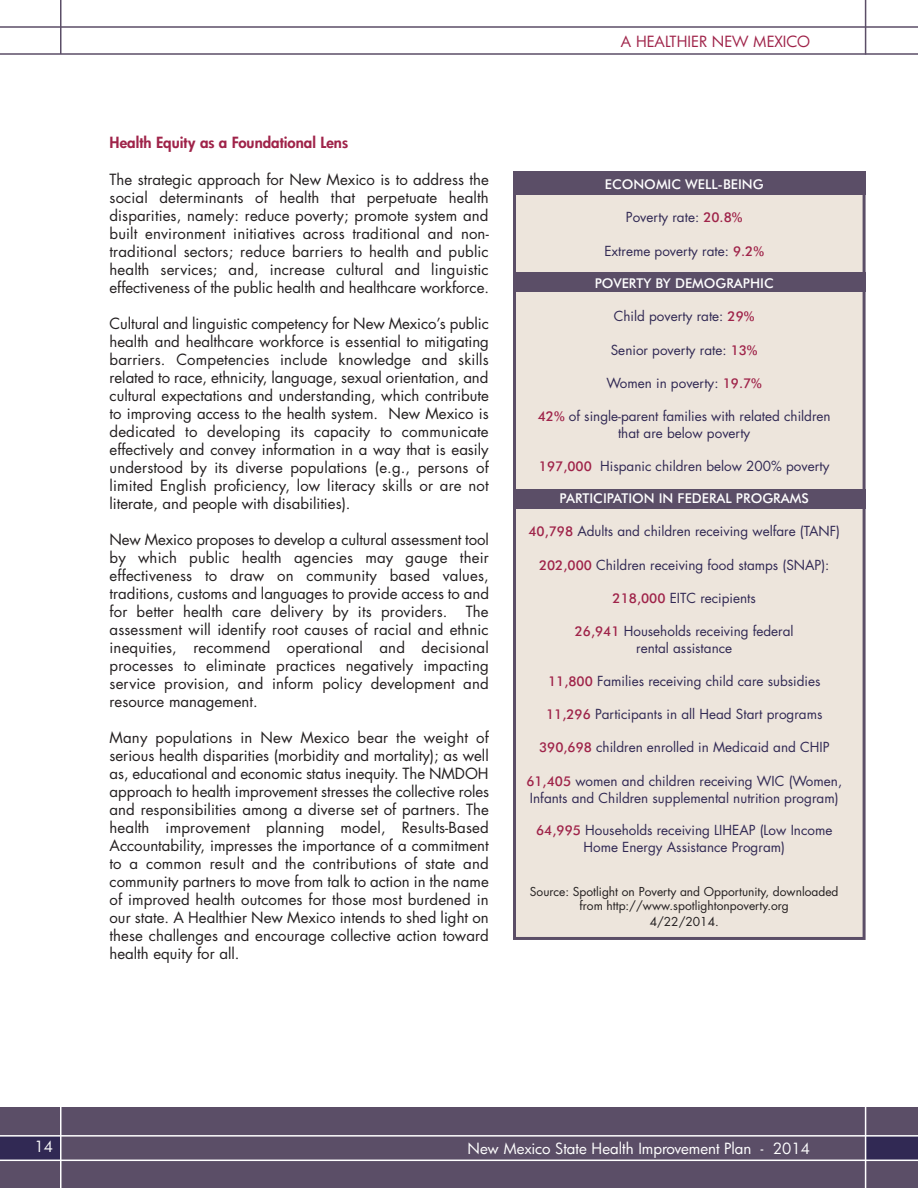
<style>
.page{position:relative;width:918px;height:1188px;background:#fff}
.page>*{position:absolute;margin:0;border:0;box-sizing:border-box;transform-origin:0 0}
.t1{font:15px/18px "Futura Std";color:#231f20;text-align:justify}
.t2{font:15px "Futura";color:#fff}
.t3{font:800 15px "Futura";color:#9f2349}
.t4{font:15px "Futura";color:#9f2349}
.t5{font:13.5px/17.1px "Futura Std";color:#312954;text-align:center}
.t6{font:500 13.5px "Futura BT";color:#fff}
.t7{font:12px/14.4px "Futura Std";color:#231f20;text-align:center}
.s1{font-family:"Futura BT";font-weight:500;color:#9f2349}
</style>
<div class="page">
<div style="left:516px;top:175px;width:347px;height:762px;background:#ede5dc"></div>
<div style="left:513px;top:172px;width:353px;height:768px;border:3px solid #5b4e67"></div>
<div style="left:514px;top:172px;width:352px;height:23px;background:#5b4e67"></div>
<div style="left:0;top:1107px;width:918px;height:81px;background:#5b4e67"></div>
<div style="left:866px;top:1136px;width:52px;height:25px;background:#312954"></div>
<div style="left:0;top:1136px;width:61px;height:24px;background:#312954"></div>
<hr style="left:0;top:1160px;width:918px;height:1px;background:#fff">
<hr style="left:0;top:1135px;width:918px;height:2px;background:#fff">
<hr style="left:60px;top:1104px;width:1px;height:84px;background:#fff">
<hr style="left:60px;top:0;width:2px;height:54px;background:#5b4e67">
<hr style="left:865px;top:1104px;width:1px;height:84px;background:#fff">
<hr style="left:865px;top:0;width:1px;height:55px;background:#5b4e67">
<hr style="left:0;top:53px;width:918px;height:2px;background:#5b4e67">
<hr style="left:0;top:26px;width:918px;height:2px;background:#5b4e67">
<div style="left:514px;top:272px;width:352px;height:20px;background:#5b4e67"></div>
<div style="left:514px;top:489px;width:352px;height:20px;background:#5b4e67"></div>
<p class="t3" style="left:110px;top:134px;width:240px">Health Equity as a Foundational Lens</p>
<p class="t1" style="left:110px;top:171px;width:381px">The strategic approach for New Mexico is to address the social determinants of health that perpetuate health disparities, namely: reduce poverty; promote system and built environment initiatives across traditional and non&shy;traditional sectors; reduce barriers to health and public health services; and, increase cultural and linguistic effectiveness of the public health and healthcare workforce.</p>
<p class="t1" style="left:110px;top:315px;width:381px">Cultural and linguistic competency for New Mexico’s public health and healthcare workforce is essential to mitigating barriers. Competencies include knowledge and skills related to race, ethnicity, language, sexual orientation, and cultural expectations and understanding, which contribute to improving access to the health system. New Mexico is dedicated to developing its capacity to communicate effectively and convey information in a way that is easily understood by its diverse populations (e.g., persons of limited English proficiency, low literacy skills or are not literate, and people with disabilities).</p>
<p class="t1" style="left:110px;top:531px;width:381px">New Mexico proposes to develop a cultural assessment tool by which public health agencies may gauge their effectiveness to draw on community based values, traditions, customs and languages to provide access to and for better health care delivery by its providers. The assessment will identify root causes of racial and ethnic inequities, recommend operational and decisional processes to eliminate practices negatively impacting service provision, and inform policy development and resource management.</p>
<p class="t1" style="left:110px;top:729px;width:381px">Many populations in New Mexico bear the weight of serious health disparities (morbidity and mortality); as well as, educational and economic status inequity. The NMDOH approach to health improvement stresses the collective roles and responsibilities among a diverse set of partners. The health improvement planning model, Results-Based Accountability, impresses the importance of a commitment to a common result and the contributions of state and community partners to move from talk to action in the name of improved health outcomes for those most burdened in our state. A Healthier New Mexico intends to shed light on these challenges and encourage collective action toward health equity for all.</p>
<p class="t4" style="left:621px;top:33px;width:191px">A HEALTHIER NEW MEXICO</p>
<p class="t6" style="left:605px;top:177px;width:160px">ECONOMIC WELL-BEING</p>
<p class="t5" style="left:626px;top:210px;width:118px">Poverty rate: <span class="s1">20.8%</span></p>
<p class="t5" style="left:604px;top:243px;width:161px">Extreme poverty rate: <span class="s1">9.2%</span></p>
<p class="t6" style="left:595px;top:276px;width:180px">POVERTY BY DEMOGRAPHIC</p>
<p class="t5" style="left:614px;top:309px;width:142px">Child poverty rate: <span class="s1">29%</span></p>
<p class="t5" style="left:611px;top:342px;width:148px">Senior poverty rate: <span class="s1">13%</span></p>
<p class="t5" style="left:607px;top:376px;width:157px">Women in poverty: <span class="s1">19.7%</span></p>
<p class="t5" style="left:538px;top:409px;width:295px"><span class="s1">42%</span> of single-parent families with related children that are below poverty</p>
<p class="t5" style="left:539px;top:458px;width:292px"><span class="s1">197,000</span> Hispanic children below 200% poverty</p>
<p class="t6" style="left:560px;top:491px;width:251px">PARTICIPATION IN FEDERAL PROGRAMS</p>
<p class="t5" style="left:528px;top:524px;width:313px"><span class="s1">40,798</span> Adults and children receiving welfare (TANF)</p>
<p class="t5" style="left:539px;top:557px;width:292px"><span class="s1">202,000</span> Children receiving food stamps (SNAP):</p>
<p class="t5" style="left:613px;top:591px;width:145px"><span class="s1">218,000</span> EITC recipients</p>
<p class="t5" style="left:575px;top:624px;width:220px"><span class="s1">26,941</span> Households receiving federal rental assistance</p>
<p class="t5" style="left:548px;top:673px;width:274px"><span class="s1">11,800</span> Families receiving child care subsidies</p>
<p class="t5" style="left:546px;top:707px;width:278px"><span class="s1">11,296</span> Participants in all Head Start programs</p>
<p class="t5" style="left:539px;top:740px;width:292px"><span class="s1">390,698</span> children enrolled in Medicaid and CHIP</p>
<p class="t5" style="left:526px;top:773px;width:317px;text-align:left"><span class="s1">61,405</span> women and children receiving WIC (Women,<br>Infants and Children supplemental nutrition program)</p>
<p class="t5" style="left:536px;top:823px;width:298px"><span class="s1">64,995</span> Households receiving LIHEAP (Low Income<br>Home Energy Assistance Program)</p>
<p class="t7" style="left:530px;top:885px;width:310px">Source: Spotlight on Poverty and Opportunity, downloaded from http://www.spotlightonpoverty.org</p>
<p class="t7" style="left:650px;top:915px;width:71px">4/22/2014.</p>
<p class="t2" style="left:35px;top:1138px;width:20px">14</p>
<p class="t2" style="left:468px;top:1140px;width:344px">New Mexico State Health Improvement Plan - 2014</p>
</div>
